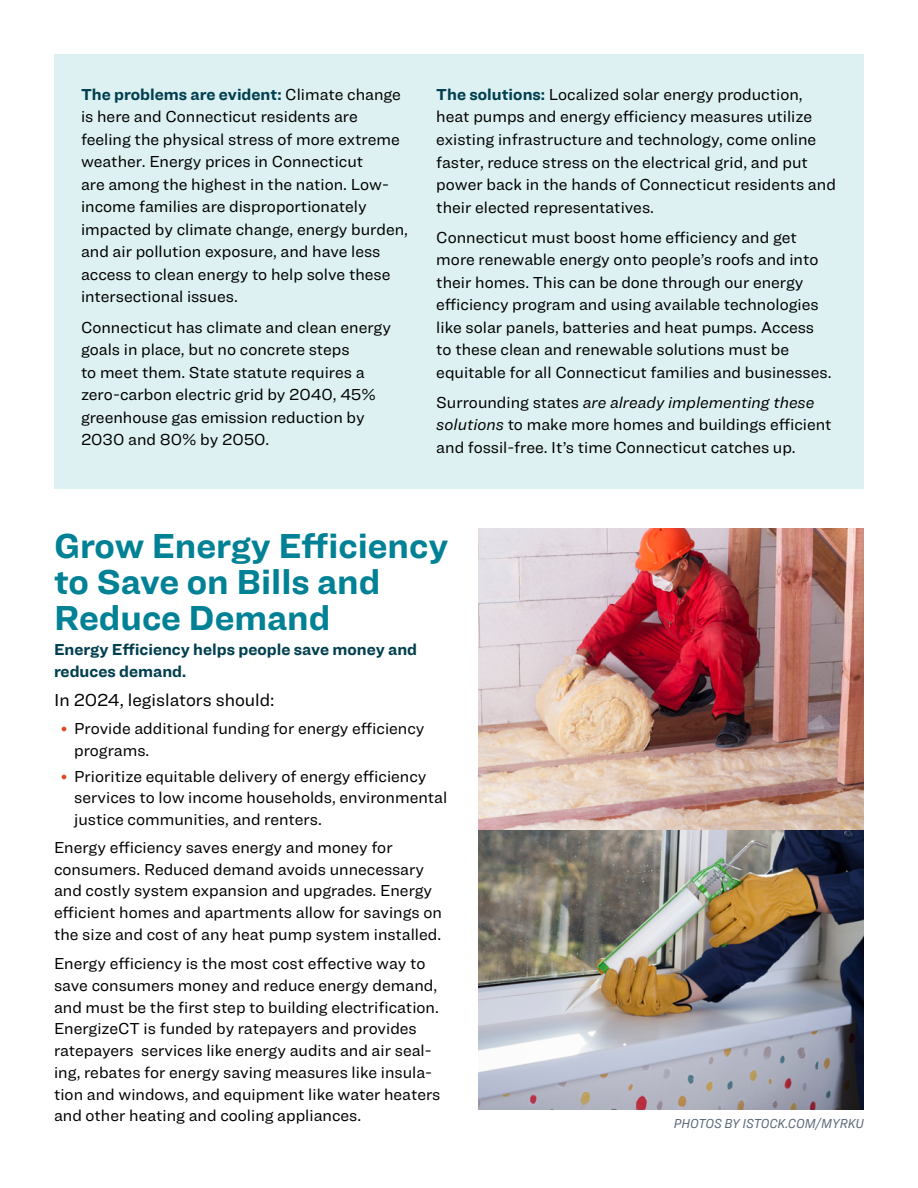
<style>
.page{position:relative;width:918px;height:1188px;background:#fff}
.page>*{position:absolute;margin:0;border:0;box-sizing:border-box;transform-origin:0 0}
.t1{font:700 36px/36px "Ringside";color:#008195}
.t2{font:18px "Ringside";color:#000}
.t3{font:16.5px/22.5px "Ringside";color:#000}
.t4{font:700 16.5px/21.8px "Ringside";color:#003f4f}
.t5{font:italic 13.5px "Ringside Narrow";color:#586877}
.s1{font-weight:700;color:#003f4f}
.s2{font-style:italic}
.s3{font-size:18px;color:#df4920}
</style>
<div class="page">
<img style="left:478px;top:529px;width:386px;height:581px">
<div style="left:54px;top:54px;width:810px;height:435px;background:#ddf1f2"></div>
<p class="t3" style="left:81px;top:83px;width:329px"><span class="s1">The problems are evident:</span> Climate change is here and Connecticut residents are feeling the physical stress of more extreme weather. Energy prices in Connecticut<br>are among the highest in the nation. Low&shy;income families are disproportionately impacted by climate change, energy burden, and air pollution exposure, and have less access to clean energy to help solve these intersectional issues.</p>
<p class="t3" style="left:81px;top:315px;width:311px">Connecticut has climate and clean energy goals in place, but no concrete steps<br>to meet them. State statute requires a zero-carbon electric grid by 2040, 45% greenhouse gas emission reduction by 2030 and 80% by 2050.</p>
<p class="t3" style="left:436px;top:83px;width:401px"><span class="s1">The solutions:</span> Localized solar energy production, heat pumps and energy efficiency measures utilize existing infrastructure and technology, come online faster, reduce stress on the electrical grid, and put power back in the hands of Connecticut residents and their elected representatives.</p>
<p class="t3" style="left:436px;top:225px;width:397px">Connecticut must boost home efficiency and get more renewable energy onto people’s roofs and into their homes. This can be done through our energy efficiency program and using available technologies like solar panels, batteries and heat pumps. Access to these clean and renewable solutions must be equitable for all Connecticut families and businesses.</p>
<p class="t3" style="left:436px;top:390px;width:397px">Surrounding states <span class="s2">are already implementing these solutions</span> to make more homes and buildings efficient and fossil-free. It’s time Connecticut catches up.</p>
<h1 class="t1" style="left:54px;top:526px;width:396px">Grow Energy Efficiency to Save on Bills and<br>Reduce Demand</h1>
<p class="t4" style="left:54px;top:638px;width:365px">Energy Efficiency helps people save money and reduces demand.</p>
<p class="t2" style="left:54px;top:687px;width:222px">In 2024, legislators should:</p>
<p class="t3" style="left:74px;top:717px;width:352px;line-height:21.8px;text-indent:-14px"><span class="s3">•</span> Provide additional funding for energy efficiency programs.</p>
<p class="t3" style="left:74px;top:765px;width:375px;line-height:21.8px;text-indent:-14px"><span class="s3">•</span> Prioritize equitable delivery of energy efficiency services to low income households, environmental justice communities, and renters.</p>
<p class="t3" style="left:54px;top:836px;width:389px;line-height:21.8px">Energy efficiency saves energy and money for consumers. Reduced demand avoids unnecessary and costly system expansion and upgrades. Energy efficient homes and apartments allow for savings on the size and cost of any heat pump system installed.</p>
<p class="t3" style="left:54px;top:952px;width:388px;line-height:21.8px">Energy efficiency is the most cost effective way to save consumers money and reduce energy demand, and must be the first step to building electrification.<br>EnergizeCT is funded by ratepayers and provides ratepayers services like energy audits and air seal&shy;ing, rebates for energy saving measures like insula&shy;tion and windows, and equipment like water heaters and other heating and cooling appliances.</p>
<p class="t5" style="left:674px;top:1114px;width:192px">PHOTOS BY ISTOCK.COM/MYRKU</p>
</div>
